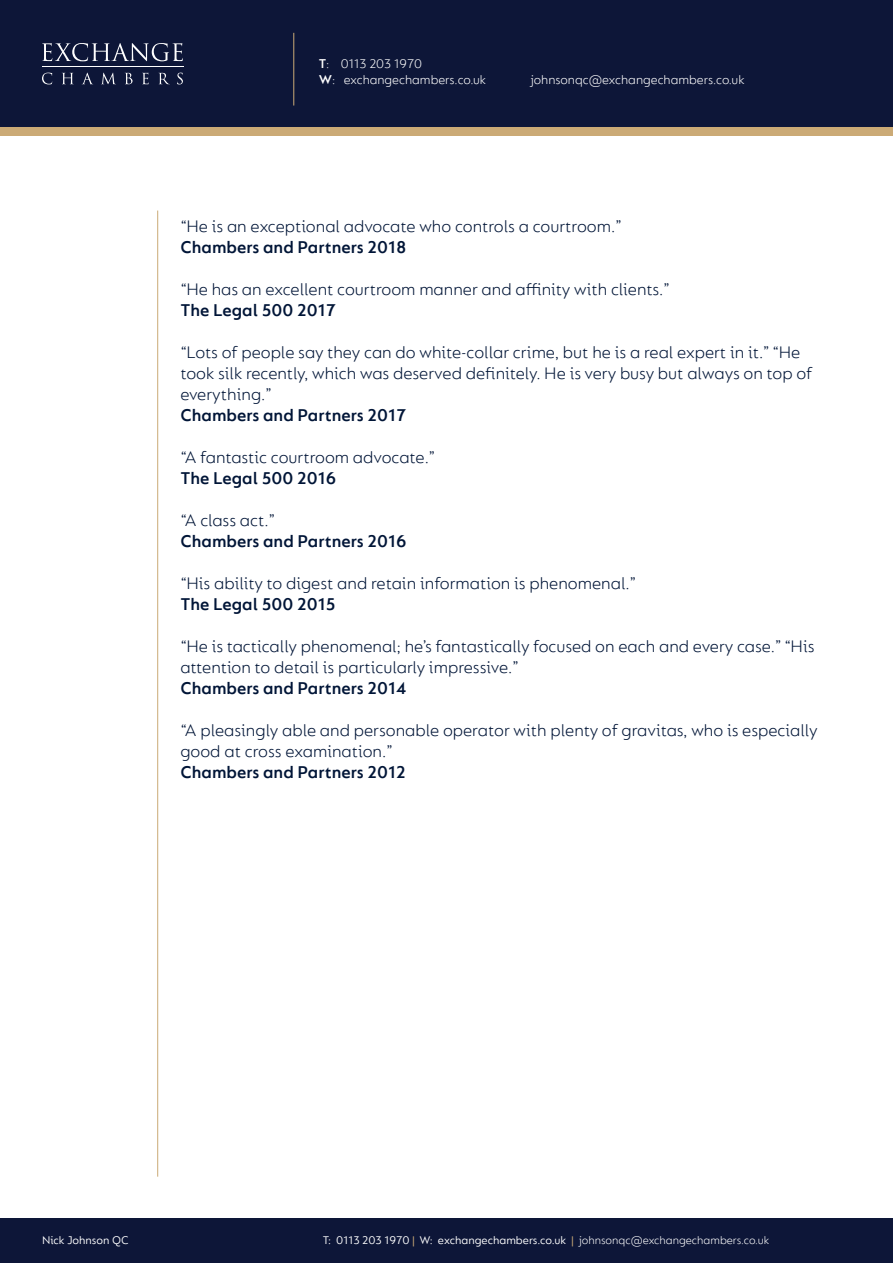
<style>
.page{position:relative;width:893px;height:1263px;background:#fff}
.page>*{position:absolute;margin:0;border:0;box-sizing:border-box;transform-origin:0 0}
.t1{font:300 18px/21px "FS Lucas";color:#001537}
.t2{font:600 18px/21px "FS Lucas";color:#001537}
.t3{font:300 13.5px/16.2px "FS Lucas";color:#fff}
.t4{font:12px "FS Lucas";color:#fff}
.s1{font-weight:600}
.s2{font-weight:300}
.s3{color:#cbaa76}
</style>
<div class="page">
<div style="left:0;top:64px;width:893px;height:72px;background:#cbaa76"></div>
<div style="left:0;top:0;width:893px;height:127px;background:#0d1638"></div>
<div style="left:0;top:1219px;width:893px;height:44px;background:#0d1638"></div>
<hr style="left:42px;top:67px;width:142px;height:1px;background:#fff">
<svg style="left:42px;top:43px;width:141px;height:18px"></svg>
<svg style="left:42px;top:73px;width:10px;height:11px"></svg>
<svg style="left:62px;top:73px;width:11px;height:11px"></svg>
<svg style="left:82px;top:73px;width:11px;height:11px"></svg>
<svg style="left:102px;top:73px;width:13px;height:11px"></svg>
<svg style="left:125px;top:73px;width:8px;height:11px"></svg>
<svg style="left:142px;top:73px;width:7px;height:11px"></svg>
<svg style="left:159px;top:73px;width:10px;height:11px"></svg>
<svg style="left:177px;top:73px;width:6px;height:11px"></svg>
<hr style="left:293px;top:33px;width:1px;height:73px;background:#cbaa76">
<hr style="left:157px;top:211px;width:1px;height:966px;background:#cbaa76">
<p class="t3" style="left:319px;top:55px;width:169px"><span class="s1">T</span>: 0113 203 1970<br><span class="s1">W</span>: exchangechambers.co.uk</p>
<p class="t3" style="left:531px;top:71px;width:215px">johnsonqc@exchangechambers.co.uk</p>
<p class="t1" style="left:180px;top:215px;width:443px">“He is an exceptional advocate who controls a courtroom.”<br><span class="s1">Chambers and Partners 2018</span></p>
<p class="t1" style="left:180px;top:278px;width:491px">“He has an excellent courtroom manner and affinity with clients.”<br><span class="s1">The Legal 500 2017</span></p>
<p class="t1" style="left:180px;top:341px;width:633px">“Lots of people say they can do white-collar crime, but he is a real expert in it.” “He took silk recently, which was deserved definitely. He is very busy but always on top of everything.”<br><span class="s1">Chambers and Partners 2017</span></p>
<p class="t1" style="left:180px;top:446px;width:257px">“A fantastic courtroom advocate.”<br><span class="s1">The Legal 500 2016</span></p>
<p class="t2" style="left:180px;top:509px;width:227px"><span class="s2">“A class act.”<br></span>Chambers and Partners 2016</p>
<p class="t1" style="left:180px;top:572px;width:457px">“His ability to digest and retain information is phenomenal.”<br><span class="s1">The Legal 500 2015</span></p>
<p class="t1" style="left:180px;top:635px;width:636px">“He is tactically phenomenal; he’s fantastically focused on each and every case.” “His attention to detail is particularly impressive.”<br><span class="s1">Chambers and Partners 2014</span></p>
<p class="t1" style="left:180px;top:719px;width:639px">“A pleasingly able and personable operator with plenty of gravitas, who is especially good at cross examination.”<br><span class="s1">Chambers and Partners 2012</span></p>
<p class="t4" style="left:42px;top:1233px;width:88px">Nick Johnson QC</p>
<p class="t4" style="left:323px;top:1233px;width:448px">T: 0113 203 1970 <span class="s3">|</span> W: exchangechambers.co.uk <span class="s3">|</span> <span class="s2">johnsonqc@exchangechambers.co.uk</span></p>
</div>
